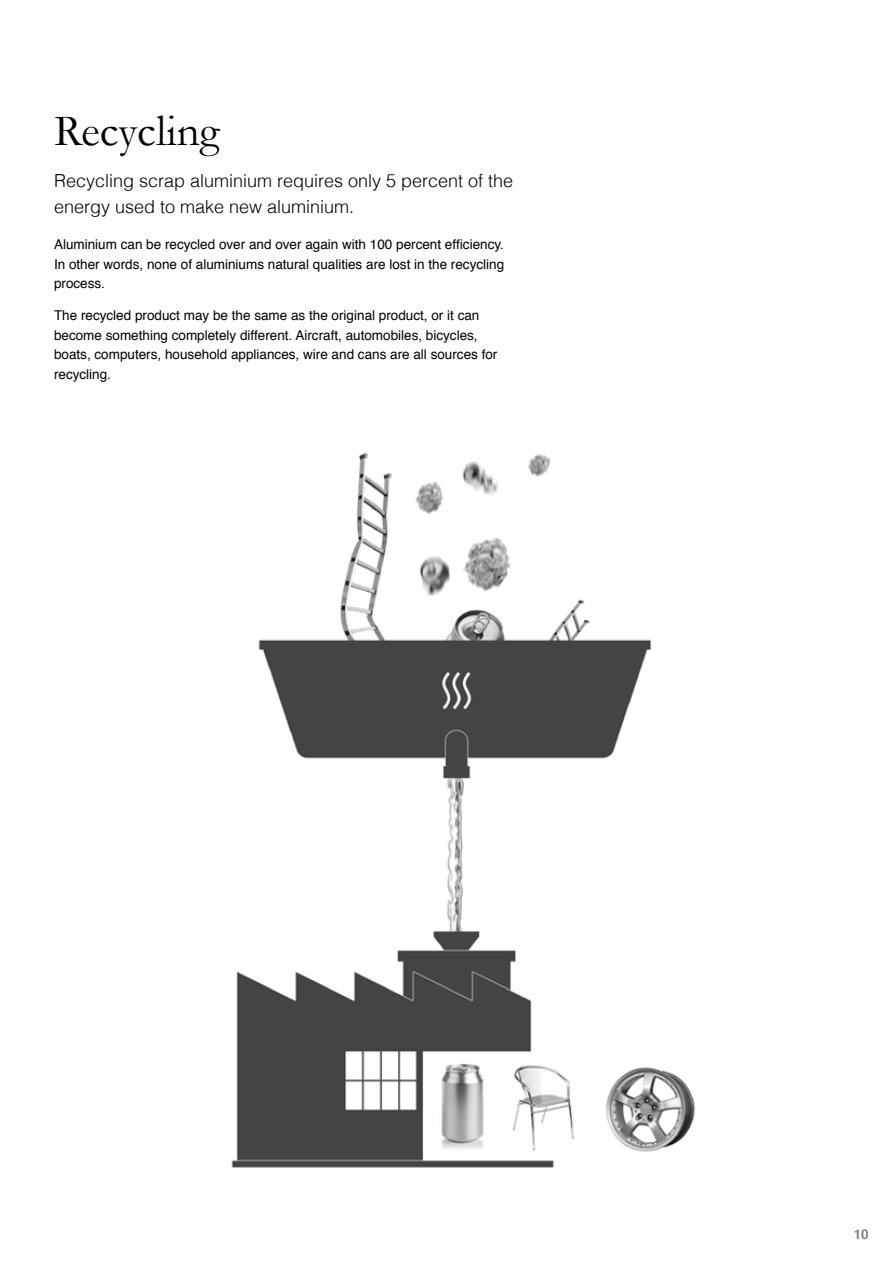
<style>
.page{position:relative;width:893px;height:1263px;background:#fff}
.page>*{position:absolute;margin:0;border:0;box-sizing:border-box;transform-origin:0 0}
.t1{font:45px "Garamond";color:#000}
.t2{font:300 18px/25.5px "Helvetica";color:#000}
.t3{font:13.5px/19.5px "Helvetica";color:#000;text-align:justify}
.t4{font:700 13.5px "Helvetica";color:#808285}
</style>
<div class="page">
<img style="left:231px;top:452px;width:464px;height:716px">
<h1 class="t1" style="left:54px;top:103px;width:167px">Recycling</h1>
<h2 class="t2" style="left:54px;top:167px;width:461px">Recycling scrap aluminium requires only 5 percent of the energy used to make new aluminium.</h2>
<p class="t3" style="left:54px;top:235px;width:452px">Aluminium can be recycled over and over again with 100 percent efficiency.<br>In other words, none of aluminiums natural qualities are lost in the recycling process.</p>
<p class="t3" style="left:54px;top:306px;width:445px;text-align:left">The recycled product may be the same as the original product, or it can become something completely different. Aircraft, automobiles, bicycles, boats, computers, household appliances, wire and cans are all sources for recycling.</p>
<p class="t4" style="left:854px;top:1224px;width:16px">10</p>
</div>
